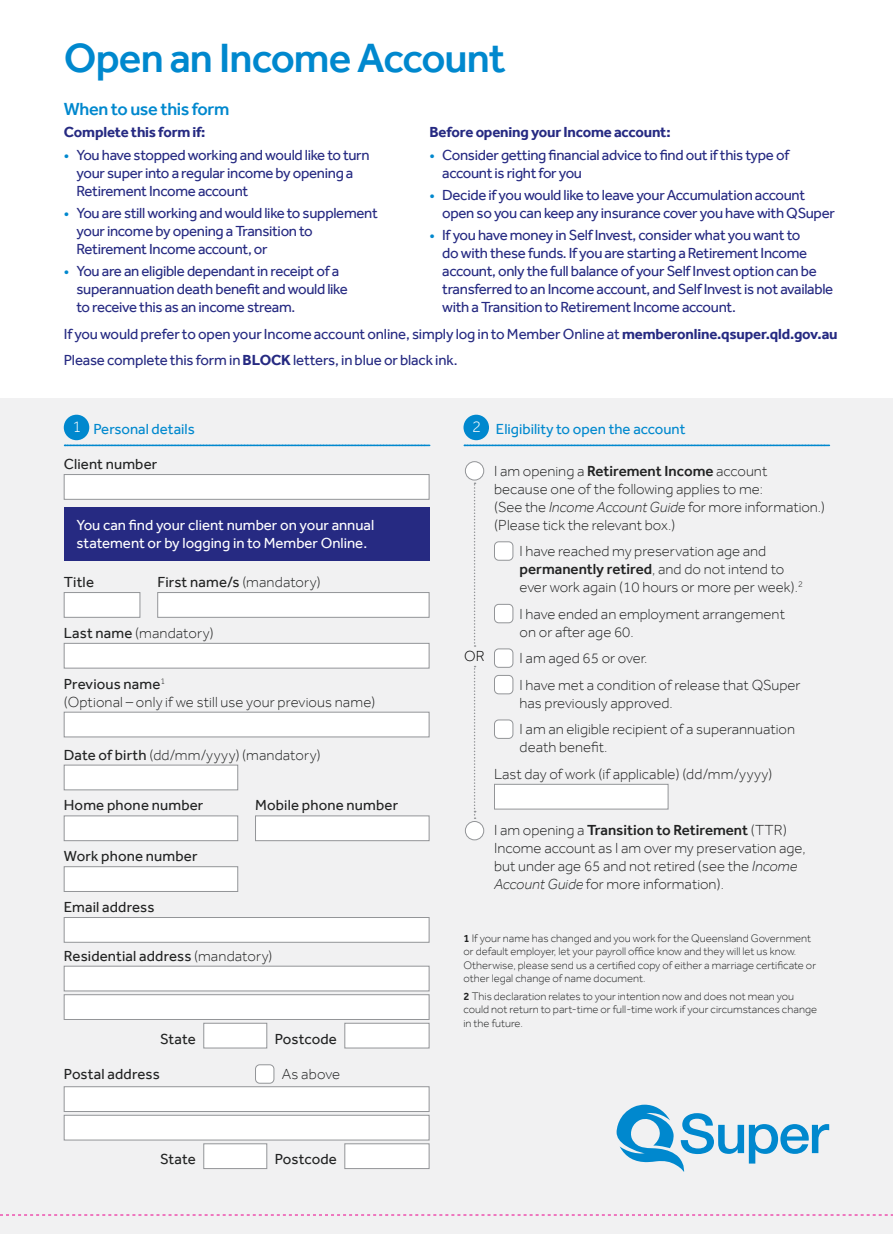
<style>
.page{position:relative;width:893px;height:1234px;background:#fff}
.page>*{position:absolute;margin:0;border:0;box-sizing:border-box;transform-origin:0 0}
.t1{font:500 42px "Effra";letter-spacing:-.025em;color:#0088ce}
.t2{font:500 18px "Effra";letter-spacing:-.02em;color:#0088ce}
.t3{font:300 16.5px "Effra";color:#fff}
.t4{font:15px/18px "Effra";letter-spacing:-.02em;color:#262a82}
.t5{font:300 15px/18px "Effra";color:#212222}
.t6{font:15px "Effra";letter-spacing:.01em;color:#212222}
.t7{font:15px/18px "Effra";color:#fff}
.t8{font:700 15px "Effra";letter-spacing:-.01em;color:#262a82}
.t9{font:15px "Effra";color:#0088ce}
.t10{font:300 15px "Effra";color:#000}
.t11{font:300 11.25px/13.5px "Effra";color:#212222}
.s1{color:#0088ce}
.s2{font-weight:700}
.s3{font-weight:500}
.s4{font-style:italic}
.s5{font-weight:300}
.s6{font-weight:400}
</style>
<div class="page">
<div style="left:0;top:398px;width:893px;height:835px;background:#f1f1f2"></div>
<svg style="left:65px;top:444px;width:365px;height:2px"></svg>
<div style="left:64px;top:474px;width:365px;height:25px;background:#fff;border:1px solid #939598"></div>
<div style="left:64px;top:507px;width:365px;height:53px;background:#262a82"></div>
<div style="left:64px;top:592px;width:76px;height:25px;background:#fff;border:1px solid #939598"></div>
<div style="left:157px;top:592px;width:272px;height:25px;background:#fff;border:1px solid #939598"></div>
<div style="left:64px;top:642px;width:365px;height:26px;background:#fff;border:1px solid #939598"></div>
<div style="left:64px;top:711px;width:365px;height:26px;background:#fff;border:1px solid #939598"></div>
<div style="left:64px;top:764px;width:174px;height:26px;background:#fff;border:1px solid #939598"></div>
<div style="left:64px;top:815px;width:174px;height:25px;background:#fff;border:1px solid #939598"></div>
<div style="left:255px;top:815px;width:174px;height:25px;background:#fff;border:1px solid #939598"></div>
<div style="left:64px;top:866px;width:174px;height:25px;background:#fff;border:1px solid #939598"></div>
<div style="left:64px;top:916px;width:365px;height:26px;background:#fff;border:1px solid #939598"></div>
<div style="left:64px;top:965px;width:365px;height:26px;background:#fff;border:1px solid #939598"></div>
<div style="left:64px;top:994px;width:365px;height:25px;background:#fff;border:1px solid #939598"></div>
<div style="left:203px;top:1022px;width:64px;height:26px;background:#fff;border:1px solid #939598"></div>
<div style="left:344px;top:1022px;width:85px;height:26px;background:#fff;border:1px solid #939598"></div>
<div style="left:255px;top:1064px;width:19px;height:18px;background:#fff;border-radius:4px"></div>
<div style="left:255px;top:1064px;width:19px;height:19px;border:1px solid #939598;border-radius:4px"></div>
<div style="left:64px;top:1086px;width:365px;height:25px;background:#fff;border:1px solid #939598"></div>
<div style="left:64px;top:1114px;width:365px;height:26px;background:#fff;border:1px solid #939598"></div>
<div style="left:203px;top:1143px;width:64px;height:25px;background:#fff;border:1px solid #939598"></div>
<div style="left:344px;top:1143px;width:85px;height:25px;background:#fff;border:1px solid #939598"></div>
<svg style="left:464px;top:444px;width:365px;height:2px"></svg>
<svg style="left:474px;top:482px;width:2px;height:164px"></svg>
<svg style="left:474px;top:665px;width:2px;height:153px"></svg>
<div style="left:465px;top:461px;width:19px;height:19px;background:#fff;border-radius:50%"></div>
<div style="left:465px;top:461px;width:19px;height:19px;border:1px solid #939598;border-radius:50%"></div>
<div style="left:494px;top:541px;width:19px;height:19px;background:#fff;border-radius:4px"></div>
<div style="left:494px;top:541px;width:19px;height:19px;border:1px solid #939598;border-radius:4px"></div>
<div style="left:494px;top:604px;width:19px;height:18px;background:#fff;border-radius:4px"></div>
<div style="left:494px;top:604px;width:19px;height:19px;border:1px solid #939598;border-radius:4px"></div>
<div style="left:494px;top:648px;width:19px;height:19px;background:#fff;border-radius:4px"></div>
<div style="left:494px;top:648px;width:19px;height:19px;border:1px solid #939598;border-radius:4px"></div>
<div style="left:494px;top:675px;width:19px;height:18px;background:#fff;border-radius:4px"></div>
<div style="left:494px;top:675px;width:19px;height:19px;border:1px solid #939598;border-radius:4px"></div>
<div style="left:494px;top:719px;width:19px;height:19px;background:#fff;border-radius:4px"></div>
<div style="left:494px;top:719px;width:19px;height:19px;border:1px solid #939598;border-radius:4px"></div>
<div style="left:494px;top:783px;width:174px;height:26px;background:#fff;border:1px solid #939598"></div>
<div style="left:465px;top:821px;width:19px;height:18px;background:#fff;border-radius:50%"></div>
<div style="left:465px;top:820px;width:19px;height:20px;border:1px solid #939598;border-radius:50%"></div>
<div style="left:64px;top:414px;width:25px;height:26px;background:#0088ce;border-radius:50%"></div>
<div style="left:463px;top:414px;width:26px;height:26px;background:#0088ce;border-radius:50%"></div>
<svg style="left:617px;top:1104px;width:212px;height:67px"></svg>
<svg style="left:0;top:1214px;width:893px;height:1px"></svg>
<h1 class="t1" style="left:64px;top:33px;width:443px">Open an Income Account</h1>
<p class="t2" style="left:64px;top:98px;width:167px">When to use this form</p>
<p class="t8" style="left:64px;top:123px;width:143px">Complete this form if:</p>
<p class="t4" style="left:77px;top:145px;width:295px;text-indent:-13px"><span class="s1">•</span> You have stopped working and would like to turn your super into a regular income by opening a<br>Retirement Income account</p>
<p class="t4" style="left:77px;top:204px;width:303px;text-indent:-13px"><span class="s1">•</span> You are still working and would like to supplement your income by opening a Transition to<br>Retirement Income account, or</p>
<p class="t4" style="left:77px;top:262px;width:273px;text-indent:-13px"><span class="s1">•</span> You are an eligible dependant in receipt of a superannuation death benefit and would like to receive this as an income stream.</p>
<p class="t4" style="left:64px;top:320px;width:775px;line-height:26.5px">If you would prefer to open your Income account online, simply log in to Member Online at <span class="s2">memberonline.qsuper.qld.gov.au<br></span>Please complete this form in <span class="s2">BLOCK</span> letters, in blue or black ink.</p>
<p class="t8" style="left:429px;top:123px;width:243px">Before opening your Income account:</p>
<p class="t4" style="left:442px;top:145px;width:349px;text-indent:-13px"><span class="s1">•</span> Consider getting financial advice to find out if this type of account is right for you</p>
<p class="t4" style="left:442px;top:186px;width:394px;text-indent:-13px"><span class="s1">•</span> Decide if you would like to leave your Accumulation account open so you can keep any insurance cover you have with QSuper</p>
<p class="t4" style="left:442px;top:226px;width:393px;text-indent:-13px"><span class="s1">•</span> If you have money in Self Invest, consider what you want to<br>do with these funds. If you are starting a Retirement Income account, only the full balance of your Self Invest option can be transferred to an Income account, and Self Invest is not available with a Transition to Retirement Income account.</p>
<p class="t3" style="left:72px;top:417px;width:10px">1</p>
<p class="t3" style="left:472px;top:417px;width:10px">2</p>
<p class="t9" style="left:94px;top:420px;width:103px">Personal details</p>
<p class="t6" style="left:64px;top:455px;width:95px">Client number</p>
<p class="t9" style="left:496px;top:420px;width:191px">Eligibility to open the account</p>
<p class="t5" style="left:494px;top:461px;width:332px">I am opening a <span class="s3">Retirement Income</span> account<br>because one of the following applies to me:<br>(See the <span class="s4">Income Account Guide</span> for more information.) (Please tick the relevant box.)</p>
<p class="t5" style="left:520px;top:542px;width:285px">I have reached my preservation age and <span class="s3">permanently retired</span>, and do not intend to ever work again (10 hours or more per week).<sup>2</sup></p>
<p class="t5" style="left:520px;top:604px;width:267px">I have ended an employment arrangement on or after age 60.</p>
<p class="t5" style="left:520px;top:644px;width:283px;line-height:26.5px">I am aged 65 or over.<br>I have met a condition of release that QSuper</p>
<p class="t5" style="left:520px;top:689px;width:277px;line-height:26.5px">has previously approved.<br>I am an eligible recipient of a superannuation</p>
<p class="t5" style="left:494px;top:733px;width:280px;line-height:26.5px;text-indent:26px">death benefit.<br>Last day of work (if applicable) (dd/mm/yyyy)</p>
<p class="t7" style="left:77px;top:515px;width:299px">You can find your client number on your annual statement or by logging in to Member Online.</p>
<p class="t6" style="left:64px;top:573px;width:32px">Title</p>
<p class="t6" style="left:157px;top:573px;width:165px">First name/s <span class="s5">(mandatory)</span></p>
<p class="t5" style="left:64px;top:623px;width:151px"><span class="s6">Last name</span> (mandatory)</p>
<p class="t5" style="left:64px;top:674px;width:313px"><span class="s6">Previous name</span><sup>1<br></sup>(Optional – only if we still use your previous name)</p>
<p class="t5" style="left:64px;top:745px;width:258px"><span class="s6">Date of birth</span> (dd/mm/yyyy) (mandatory)</p>
<p class="t6" style="left:64px;top:796px;width:141px">Home phone number</p>
<p class="t6" style="left:255px;top:796px;width:145px">Mobile phone number</p>
<p class="t6" style="left:64px;top:847px;width:135px">Work phone number</p>
<p class="t6" style="left:64px;top:897px;width:92px">Email address</p>
<p class="t6" style="left:64px;top:946px;width:210px">Residential address <span class="s5">(mandatory)</span></p>
<p class="t10" style="left:464px;top:647px;width:22px">OR</p>
<p class="t5" style="left:494px;top:821px;width:313px">I am opening a <span class="s3">Transition to Retirement</span> (TTR)<br>Income account as I am over my preservation age, but under age 65 and not retired (see the <span class="s4">Income Account Guide</span> for more information).</p>
<p class="t11" style="left:463px;top:930px;width:354px"><span class="s3">1</span> If your name has changed and you work for the Queensland Government or default employer, let your payroll office know and they will let us know.<br>Otherwise, please send us a certified copy of either a marriage certificate or other legal change of name document.</p>
<p class="t11" style="left:463px;top:988px;width:355px"><span class="s3">2</span> This declaration relates to your intention now and does not mean you could not return to part-time or full-time work if your circumstances change in the future.</p>
<p class="t6" style="left:160px;top:1029px;width:37px">State</p>
<p class="t6" style="left:275px;top:1029px;width:64px">Postcode</p>
<p class="t6" style="left:64px;top:1064px;width:97px">Postal address</p>
<p class="t5" style="left:282px;top:1064px;width:60px">As above</p>
<p class="t6" style="left:160px;top:1150px;width:37px">State</p>
<p class="t6" style="left:275px;top:1150px;width:64px">Postcode</p>
</div>
